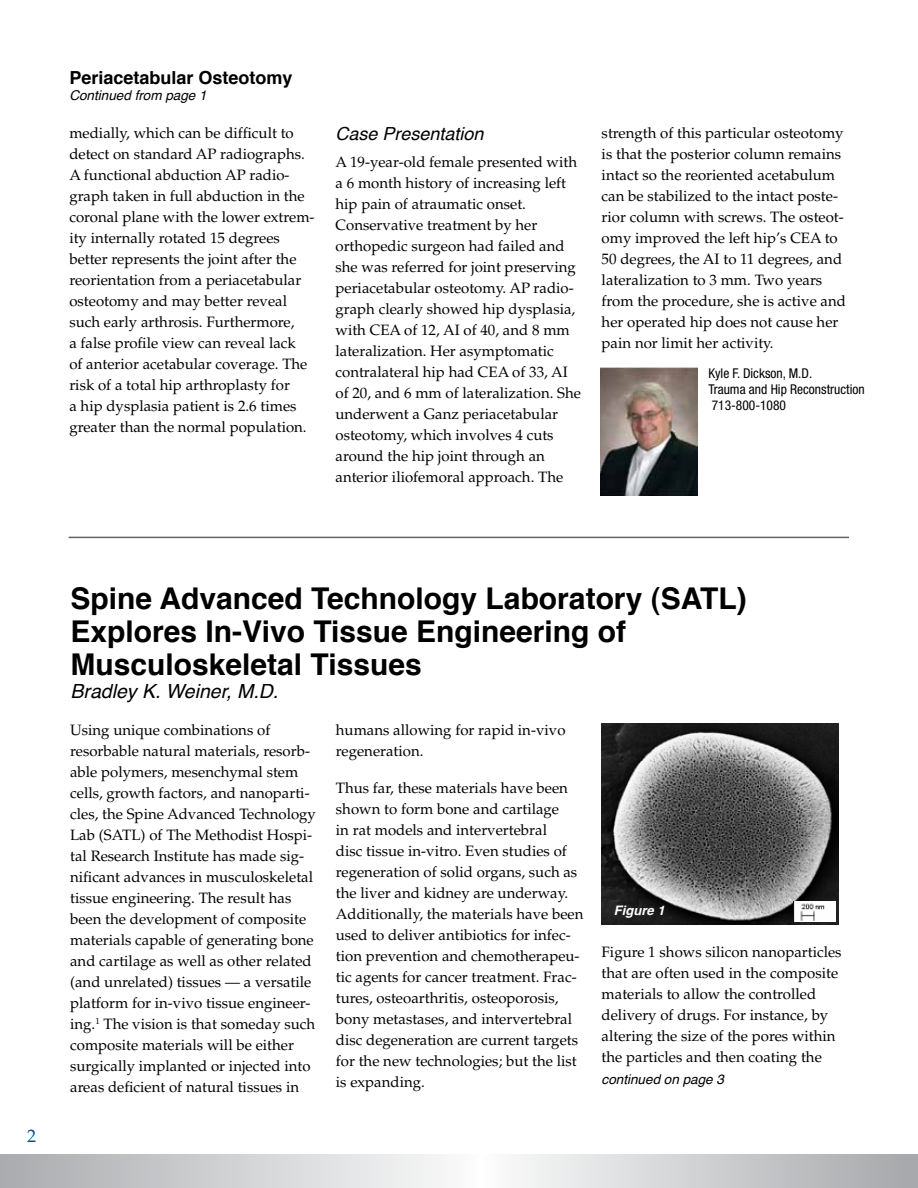
<style>
.page{position:relative;width:918px;height:1188px;background:#fff}
.page>*{position:absolute;margin:0;border:0;box-sizing:border-box;transform-origin:0 0}
.t1{font:700 30px/33px "Helvetica";color:#000}
.t2{font:italic 19.5px "Helvetica";color:#000}
.t3{font:700 18px "Helvetica";color:#000}
.t4{font:italic 18px "Helvetica";color:#000}
.t5{font:18px "Palatino";color:#005a84}
.t6{font:15px/21px "Palatino";color:#000}
.t7{font:condensed 13.5px/16.2px "Helvetica Neue";color:#000}
.t8{font:italic 13.5px "Helvetica";color:#000}
.t9{font:italic 700 13.05px "Helvetica";color:#fff}
</style>
<div class="page">
<svg style="left:0;top:1155px;width:918px;height:33px"></svg>
<hr style="left:69px;top:537px;width:780px;height:1px;background:#636466">
<img style="left:600px;top:367px;width:98px;height:129px">
<img style="left:602px;top:724px;width:236px;height:200px">
<img style="left:794px;top:902px;width:42px;height:19px">
<p class="t3" style="left:69px;top:63px;width:225px">Periacetabular Osteotomy</p>
<p class="t8" style="left:69px;top:85px;width:139px">Continued from page 1</p>
<p class="t6" style="left:69px;top:123px;width:247px">medially, which can be difficult to detect on standard AP radiographs.<br>A functional abduction AP radio&shy;graph taken in full abduction in the coronal plane with the lower extrem&shy;ity internally rotated 15 degrees better represents the joint after the reorientation from a periacetabular osteotomy and may better reveal such early arthrosis. Furthermore,<br>a false profile view can reveal lack<br>of anterior acetabular coverage. The risk of a total hip arthroplasty for<br>a hip dysplasia patient is 2.6 times greater than the normal population.</p>
<p class="t4" style="left:336px;top:120px;width:150px">Case Presentation</p>
<p class="t6" style="left:336px;top:151px;width:247px">A 19-year-old female presented with a 6 month history of increasing left hip pain of atraumatic onset.<br>Conservative treatment by her orthopedic surgeon had failed and she was referred for joint preserving periacetabular osteotomy. AP radio&shy;graph clearly showed hip dysplasia, with CEA of 12, AI of 40, and 8 mm lateralization. Her asymptomatic contralateral hip had CEA of 33, AI of 20, and 6 mm of lateralization. She underwent a Ganz periacetabular osteotomy, which involves 4 cuts around the hip joint through an anterior iliofemoral approach. The</p>
<p class="t6" style="left:602px;top:123px;width:246px">strength of this particular osteotomy is that the posterior column remains intact so the reoriented acetabulum can be stabilized to the intact poste&shy;rior column with screws. The osteot&shy;omy improved the left hip’s CEA to 50 degrees, the AI to 11 degrees, and lateralization to 3 mm. Two years from the procedure, she is active and her operated hip does not cause her pain nor limit her activity.</p>
<p class="t7" style="left:708px;top:365px;width:158px">Kyle F. Dickson, M.D.<br>Trauma and Hip Reconstruction<br>713-800-1080</p>
<p class="t5" style="left:27px;top:1126px;width:10px">2</p>
<h1 class="t1" style="left:71px;top:582px;width:678px">Spine Advanced Technology Laboratory (SATL)<br>Explores In-Vivo Tissue Engineering of<br>Musculoskeletal Tissues</h1>
<h2 class="t2" style="left:71px;top:676px;width:209px">Bradley K. Weiner, M.D.</h2>
<p class="t6" style="left:70px;top:720px;width:247px">Using unique combinations of resorbable natural materials, resorb&shy;able polymers, mesenchymal stem cells, growth factors, and nanoparti&shy;cles, the Spine Advanced Technology Lab (SATL) of The Methodist Hospi&shy;tal Research Institute has made sig&shy;nificant advances in musculoskeletal tissue engineering. The result has been the development of composite materials capable of generating bone and cartilage as well as other related (and unrelated) tissues — a versatile platform for in-vivo tissue engineer&shy;ing.<sup>1</sup> The vision is that someday such composite materials will be either surgically implanted or injected into areas deficient of natural tissues in</p>
<p class="t6" style="left:336px;top:720px;width:231px">humans allowing for rapid in-vivo regeneration.</p>
<p class="t6" style="left:336px;top:778px;width:249px">Thus far, these materials have been shown to form bone and cartilage<br>in rat models and intervertebral<br>disc tissue in-vitro. Even studies of regeneration of solid organs, such as the liver and kidney are underway.<br>Additionally, the materials have been used to deliver antibiotics for infec&shy;tion prevention and chemotherapeu&shy;tic agents for cancer treatment. Frac&shy;tures, osteoarthritis, osteoporosis, bony metastases, and intervertebral disc degeneration are current targets for the new technologies; but the list is expanding.</p>
<p class="t9" style="left:614px;top:899px;width:52px">Figure 1</p>
<p class="t6" style="left:602px;top:942px;width:242px">Figure 1 shows silicon nanoparticles that are often used in the composite materials to allow the controlled delivery of drugs. For instance, by altering the size of the pores within the particles and then coating the</p>
<p class="t8" style="left:602px;top:1068px;width:124px">continued on page 3</p>
</div>
